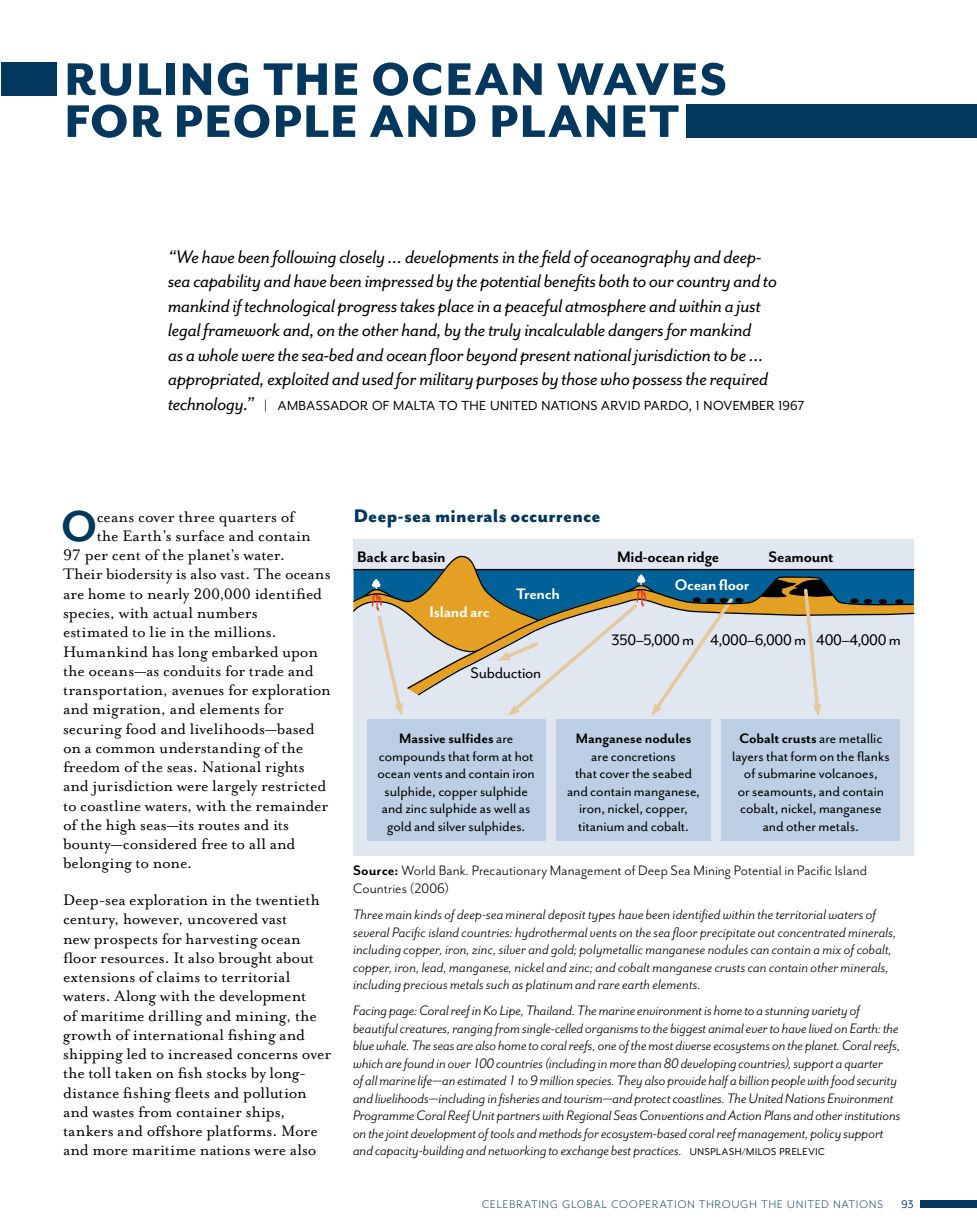
<style>
.page{position:relative;width:977px;height:1229px;background:#fff}
.page>*{position:absolute;margin:0;border:0;box-sizing:border-box;transform-origin:0 0}
.t1{font:800 52.5px/42px "Mr Eaves San OT";letter-spacing:.025em;color:#04375e}
.t2{font:700 49.52px "Mr Eaves San OT";color:#04375e}
.t3{font:italic 21px/24.5px "Mr Eaves San OT";letter-spacing:-.015em;color:#000}
.t4{font:21px "Mr Eaves San OT";letter-spacing:-.02em;color:#000}
.t5{font:800 21px "Mr Eaves San OT";letter-spacing:.005em;color:#04375e}
.t6{font:17.5px/19.2px "Mrs Eaves OT";letter-spacing:-.005em;color:#000}
.t7{font:300 17.5px "Mr Eaves San OT";letter-spacing:.03em;color:#04375e}
.t8{font:17.5px "Mr Eaves San OT";letter-spacing:-.015em;color:#000}
.t9{font:700 17.5px "Mr Eaves San OT";letter-spacing:-.015em;color:#000}
.t10{font:700 17.5px "Mr Eaves San OT";letter-spacing:-.015em;color:#fff}
.t11{font:italic 15.75px/17.5px "Mr Eaves San OT";color:#000}
.t12{font:15.75px/17.5px "Mr Eaves San OT";letter-spacing:-.005em;color:#000;text-align:center}
.t13{font:15.75px/17.5px "Mr Eaves San OT";letter-spacing:.005em;color:#000}
.t14{font:700 15.75px "Mr Eaves San OT";letter-spacing:-.005em;color:#000}
.s1{font-style:normal}
.s2{font-weight:700}
.s3{font-weight:400}
</style>
<div class="page">
<div style="left:920px;top:1200px;width:56px;height:8px;background:#04375e"></div>
<div style="left:686px;top:104px;width:290px;height:34px;background:#04375e"></div>
<div style="left:1px;top:63px;width:56px;height:33px;background:#04375e"></div>
<div style="left:354px;top:539px;width:560px;height:316px;background:#e0e7f1"></div>
<div style="left:367px;top:719px;width:178px;height:122px;background:#bccee3"></div>
<div style="left:556px;top:719px;width:154px;height:122px;background:#bccee3"></div>
<div style="left:721px;top:719px;width:179px;height:122px;background:#bccee3"></div>
<svg style="left:353px;top:555px;width:561px;height:161px"></svg>
<svg style="left:407px;top:575px;width:508px;height:114px"></svg>
<h1 class="t1" style="left:64px;top:59px;width:664px">RULING THE OCEAN WAVES<br>FOR PEOPLE AND PLANET</h1>
<p class="t3" style="left:168px;top:244px;width:610px">“We have been following closely … developments in the field of oceanography and deep&shy;sea capability and have been impressed by the potential benefits both to our country and to mankind if technological progress takes place in a peaceful atmosphere and within a just legal framework and, on the other hand, by the truly incalculable dangers for mankind<br>as a whole were the sea-bed and ocean floor beyond present national jurisdiction to be … appropriated, exploited and used for military purposes by those who possess the required technology.” <span class="s1">| AMBASSADOR OF MALTA</span></p>
<h3 class="t4" style="left:439px;top:392px;width:60px">TOTHE UNITE</h3>
<h3 class="t4" style="left:528px;top:392px;width:22px">D NATION</h3>
<h3 class="t4" style="left:590px;top:392px;width:216px">S ARVID PARDO, 1 November 1967</h3>
<h2 class="t2" style="left:61px;top:499px;width:37px">O</h2>
<p class="t6" style="left:97px;top:507px;width:199px">ceans cover three quarters of</p>
<p class="t6" style="left:97px;top:526px;width:216px">the Earth’s surface and contain</p>
<p class="t6" style="left:63px;top:545px;width:224px">97 per cent of the planet’s water.</p>
<p class="t6" style="left:63px;top:565px;width:269px">Their biodersity is also vast. The oceans</p>
<p class="t6" style="left:63px;top:584px;width:261px">are home to nearly 200,000 identified</p>
<p class="t6" style="left:63px;top:603px;width:196px">species, with actual numbers</p>
<p class="t6" style="left:63px;top:622px;width:215px">estimated to lie in the millions.</p>
<p class="t6" style="left:63px;top:642px;width:256px">Humankind has long embarked upon</p>
<p class="t6" style="left:63px;top:661px;width:252px">the oceans—as conduits for trade and</p>
<p class="t6" style="left:63px;top:680px;width:269px">transportation, avenues for exploration</p>
<p class="t6" style="left:63px;top:699px;width:222px">and migration, and elements for</p>
<p class="t6" style="left:63px;top:719px;width:253px">securing food and livelihoods—based</p>
<p class="t6" style="left:63px;top:738px;width:241px">on a common understanding of the</p>
<p class="t6" style="left:63px;top:757px;width:243px">freedom of the seas. National rights</p>
<p class="t6" style="left:63px;top:776px;width:265px">and jurisdiction were largely restricted</p>
<p class="t6" style="left:63px;top:796px;width:267px">to coastline waters, with the remainder</p>
<p class="t6" style="left:63px;top:815px;width:228px">of the high seas—its routes and its</p>
<p class="t6" style="left:63px;top:834px;width:234px">bounty—considered free to all and</p>
<p class="t6" style="left:63px;top:853px;width:131px">belonging to none.</p>
<p class="t6" style="left:63px;top:890px;width:270px">Deep-sea exploration in the twentieth century, however, uncovered vast<br>new prospects for harvesting ocean floor resources. It also brought about extensions of claims to territorial waters. Along with the development<br>of maritime drilling and mining, the growth of international fishing and shipping led to increased concerns over the toll taken on fish stocks by long&shy;distance fishing fleets and pollution and wastes from container ships, tankers and offshore platforms. More and more maritime nations were also</p>
<h3 class="t5" style="left:354px;top:504px;width:248px">Deep-sea minerals occurrence</h3>
<p class="t9" style="left:357px;top:547px;width:90px">Back arc basin</p>
<p class="t9" style="left:617px;top:547px;width:104px">Mid-ocean ridge</p>
<p class="t9" style="left:768px;top:547px;width:66px">Seamount</p>
<p class="t10" style="left:675px;top:575px;width:76px">Ocean floor</p>
<p class="t10" style="left:516px;top:584px;width:45px">Trench</p>
<p class="t10" style="left:429px;top:602px;width:62px">Island arc</p>
<p class="t8" style="left:470px;top:663px;width:72px">Subduction</p>
<p class="t8" style="left:611px;top:630px;width:291px">350–5,000 m 4,000–6,000 m 400–4,000 m</p>
<p class="t12" style="left:377px;top:730px;width:159px"><span class="s2">Massive sulfides</span> are compounds that form at hot ocean vents and contain iron sulphide, copper sulphide and zinc sulphide as well as gold and silver sulphides.</p>
<p class="t14" style="left:575px;top:730px;width:117px">Manganese nodules</p>
<p class="t12" style="left:567px;top:747px;width:135px">are concretions<br>that cover the seabed and contain manganese, iron, nickel, copper, titanium and cobalt.</p>
<p class="t12" style="left:732px;top:730px;width:159px"><span class="s2">Cobalt crusts</span> are metallic layers that form on the flanks of submarine volcanoes,<br>or seamounts, and contain cobalt, nickel, manganese and other metals.</p>
<p class="t13" style="left:353px;top:862px;width:515px"><span class="s2">Source:</span> World Bank. Precautionary Management of Deep Sea Mining Potential in Pacific Island<br>Countries (2006)</p>
<p class="t11" style="left:353px;top:906px;width:545px">Three main kinds of deep-sea mineral deposit types have been identified within the territorial waters of several Pacific island countries: hydrothermal vents on the sea floor precipitate out concentrated minerals, including copper, iron, zinc, silver and gold; polymetallic manganese nodules can contain a mix of cobalt, copper, iron, lead, manganese, nickel and zinc; and cobalt manganese crusts can contain other minerals, including precious metals such as platinum and rare earth elements.</p>
<p class="t11" style="left:353px;top:1002px;width:549px">Facing page: Coral reef in Ko Lipe, Thailand. The marine environment is home to a stunning variety of beautiful creatures, ranging from single-celled organisms to the biggest animal ever to have lived on Earth: the blue whale. The seas are also home to coral reefs, one of the most diverse ecosystems on the planet. Coral reefs, which are found in over 100 countries (including in more than 80 developing countries), support a quarter<br>of all marine life—an estimated 1 to 9 million species. They also provide half a billion people with food security and livelihoods—including in fisheries and tourism—and protect coastlines. The United Nations Environment Programme Coral Reef Unit partners with Regional Seas Conventions and Action Plans and other institutions on the joint development of tools and methods for ecosystem-based coral reef management, policy support and capacity-building and networking to exchange best practices. <span class="s1">UN SPLASH/MILOS PRELEVIC</span></p>
<p class="t7" style="left:482px;top:1193px;width:433px">Celebrating global cooperation through the United Nations <span class="s3">93</span></p>
</div>
